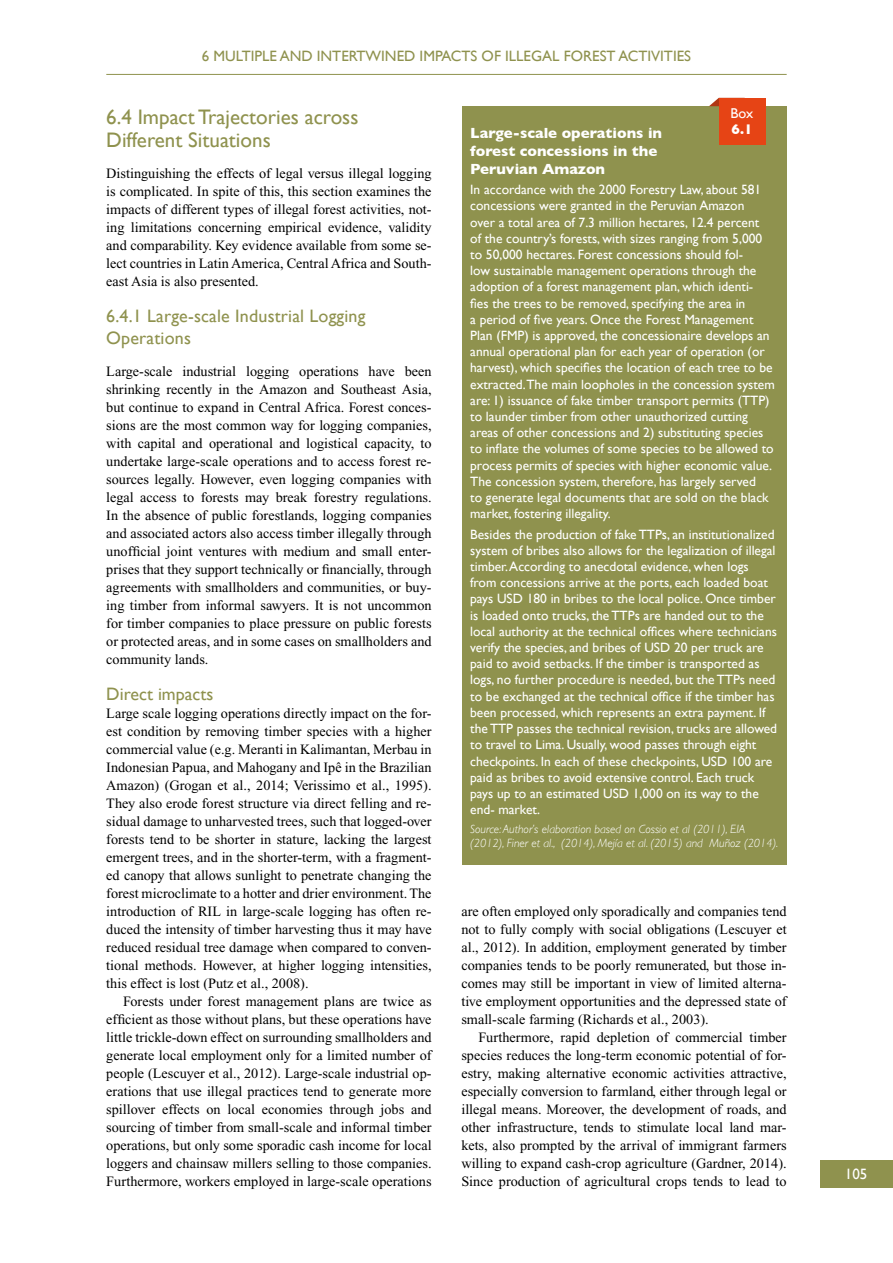
<style>
.page{position:relative;width:893px;height:1263px;background:#fff}
.page>*{position:absolute;margin:0;border:0;box-sizing:border-box;transform-origin:0 0}
.t1{font:21px/22.5px "Gill Sans";color:#8f924e}
.t2{font:18px/21.6px "Gill Sans";letter-spacing:.01em;color:#8f924e}
.t3{font:700 15px/18px "Gill Sans";color:#fff}
.t4{font:15px "Gill Sans";color:#8f924e}
.t5{font:15px "Gill Sans";color:#fff}
.t6{font:14.25px/18px "Times New Roman";color:#000;text-align:justify}
.t7{font:14.25px "Gill Sans";color:#fff}
.t8{font:700 14.25px "Gill Sans";color:#fff}
.t9{font:13.5px/16.2px "Gill Sans";color:#fff}
.t10{font:italic 300 12px/14.4px "Gill Sans";color:#fff}
</style>
<div class="page">
<div style="left:821px;top:1160px;width:72px;height:27px;background:#8f924e"></div>
<hr style="left:106px;top:74px;width:681px;height:1px;background:#8f924e">
<div style="left:462px;top:106px;width:325px;height:758px;background:#8f924e"></div>
<svg style="left:709px;top:98px;width:10px;height:8px"></svg>
<div style="left:719px;top:98px;width:46px;height:46px;background:#e64415"></div>
<p class="t4" style="left:202px;top:47px;width:491px">6 MULTIPLE AND INTERTWINED IMPACTS OF ILLEGAL FOREST ACTIVITIES</p>
<h1 class="t1" style="left:106px;top:106px;width:254px">6.4 Impact Trajectories across<br>Different Situations</h1>
<p class="t6" style="left:106px;top:165px;width:327px">Distinguishing the effects of legal versus illegal logging is complicated. In spite of this, this section examines the impacts of different types of illegal forest activities, not&shy;ing limitations concerning empirical evidence, validity and comparability. Key evidence available from some se&shy;lect countries in Latin America, Central Africa and South&shy;east Asia is also presented.</p>
<p class="t2" style="left:106px;top:305px;width:261px">6.4.1 Large-scale Industrial Logging<br>Operations</p>
<p class="t6" style="left:106px;top:363px;width:327px">Large-scale industrial logging operations have been shrinking recently in the Amazon and Southeast Asia, but continue to expand in Central Africa. Forest conces&shy;sions are the most common way for logging companies, with capital and operational and logistical capacity, to undertake large-scale operations and to access forest re&shy;sources legally. However, even logging companies with legal access to forests may break forestry regulations.<br>In the absence of public forestlands, logging companies and associated actors also access timber illegally through unofficial joint ventures with medium and small enter&shy;prises that they support technically or financially, through agreements with smallholders and communities, or buy&shy;ing timber from informal sawyers. It is not uncommon for timber companies to place pressure on public forests or protected areas, and in some cases on smallholders and community lands.</p>
<p class="t2" style="left:106px;top:683px;width:109px">Direct impacts</p>
<p class="t6" style="left:106px;top:705px;width:327px">Large scale logging operations directly impact on the for&shy;est condition by removing timber species with a higher commercial value (e.g. Meranti in Kalimantan, Merbau in Indonesian Papua, and Mahogany and Ipê in the Brazilian Amazon) (Grogan et al., 2014; Verissimo et al., 1995).<br>They also erode forest structure via direct felling and re&shy;sidual damage to unharvested trees, such that logged-over forests tend to be shorter in stature, lacking the largest emergent trees, and in the shorter-term, with a fragment&shy;ed canopy that allows sunlight to penetrate changing the forest microclimate to a hotter and drier environment. The introduction of RIL in large-scale logging has often re&shy;duced the intensity of timber harvesting thus it may have reduced residual tree damage when compared to conven&shy;tional methods. However, at higher logging intensities, this effect is lost (Putz et al., 2008).</p>
<p class="t6" style="left:106px;top:993px;width:327px;text-indent:17px">Forests under forest management plans are twice as efficient as those without plans, but these operations have little trickle-down effect on surrounding smallholders and generate local employment only for a limited number of people (Lescuyer et al., 2012). Large-scale industrial op&shy;erations that use illegal practices tend to generate more spillover effects on local economies through jobs and sourcing of timber from small-scale and informal timber operations, but only some sporadic cash income for local loggers and chainsaw millers selling to those companies.<br>Furthermore, workers employed in large-scale operations</p>
<p class="t7" style="left:731px;top:105px;width:24px">Box</p>
<p class="t8" style="left:731px;top:118px;width:22px">6.1</p>
<p class="t3" style="left:470px;top:123px;width:193px">Large-scale operations in forest concessions in the<br>Peruvian Amazon</p>
<p class="t9" style="left:470px;top:181px;width:306px">In accordance with the 2000 Forestry Law, about 581 concessions were granted in the Peruvian Amazon<br>over a total area of 7.3 million hectares, 12.4 percent<br>of the country’s forests, with sizes ranging from 5,000 to 50,000 hectares. Forest concessions should fol-<br>low sustainable management operations through the adoption of a forest management plan, which identi&shy;fies the trees to be removed, specifying the area in<br>a period of five years. Once the Forest Management Plan (FMP) is approved, the concessionaire develops an annual operational plan for each year of operation (or harvest), which specifies the location of each tree to be extracted.The main loopholes in the concession system are: 1) issuance of fake timber transport permits (TTP) to launder timber from other unauthorized cutting areas of other concessions and 2) substituting species to inflate the volumes of some species to be allowed to process permits of species with higher economic value.<br>The concession system, therefore, has largely served<br>to generate legal documents that are sold on the black market, fostering illegality.</p>
<p class="t9" style="left:470px;top:526px;width:308px">Besides the production of fake TTPs, an institutionalized system of bribes also allows for the legalization of illegal timber. According to anecdotal evidence, when logs from concessions arrive at the ports, each loaded boat pays USD 180 in bribes to the local police. Once timber is loaded onto trucks, the TTPs are handed out to the local authority at the technical offices where technicians verify the species, and bribes of USD 20 per truck are paid to avoid setbacks. If the timber is transported as logs, no further procedure is needed, but the TTPs need to be exchanged at the technical office if the timber has been processed, which represents an extra payment. If the TTP passes the technical revision, trucks are allowed to travel to Lima. Usually, wood passes through eight checkpoints. In each of these checkpoints, USD 100 are paid as bribes to avoid extensive control. Each truck pays up to an estimated USD 1,000 on its way to the end- market.</p>
<p class="t10" style="left:470px;top:822px;width:310px">Source: Author’s elaboration based on Cossio et al (2011), EIA (2012), Finer et al., (2014), Mejía et al. (2015) and Muñoz (2014).</p>
<p class="t6" style="left:461px;top:903px;width:327px">are often employed only sporadically and companies tend not to fully comply with social obligations (Lescuyer et al., 2012). In addition, employment generated by timber companies tends to be poorly remunerated, but those in&shy;comes may still be important in view of limited alterna&shy;tive employment opportunities and the depressed state of small-scale farming (Richards et al., 2003).</p>
<p class="t6" style="left:461px;top:1029px;width:327px;text-indent:17px">Furthermore, rapid depletion of commercial timber species reduces the long-term economic potential of for&shy;estry, making alternative economic activities attractive, especially conversion to farmland, either through legal or illegal means. Moreover, the development of roads, and other infrastructure, tends to stimulate local land mar&shy;kets, also prompted by the arrival of immigrant farmers willing to expand cash-crop agriculture (Gardner, 2014).<br>Since production of agricultural crops tends to lead to</p>
<p class="t5" style="left:845px;top:1165px;width:24px">105</p>
</div>
